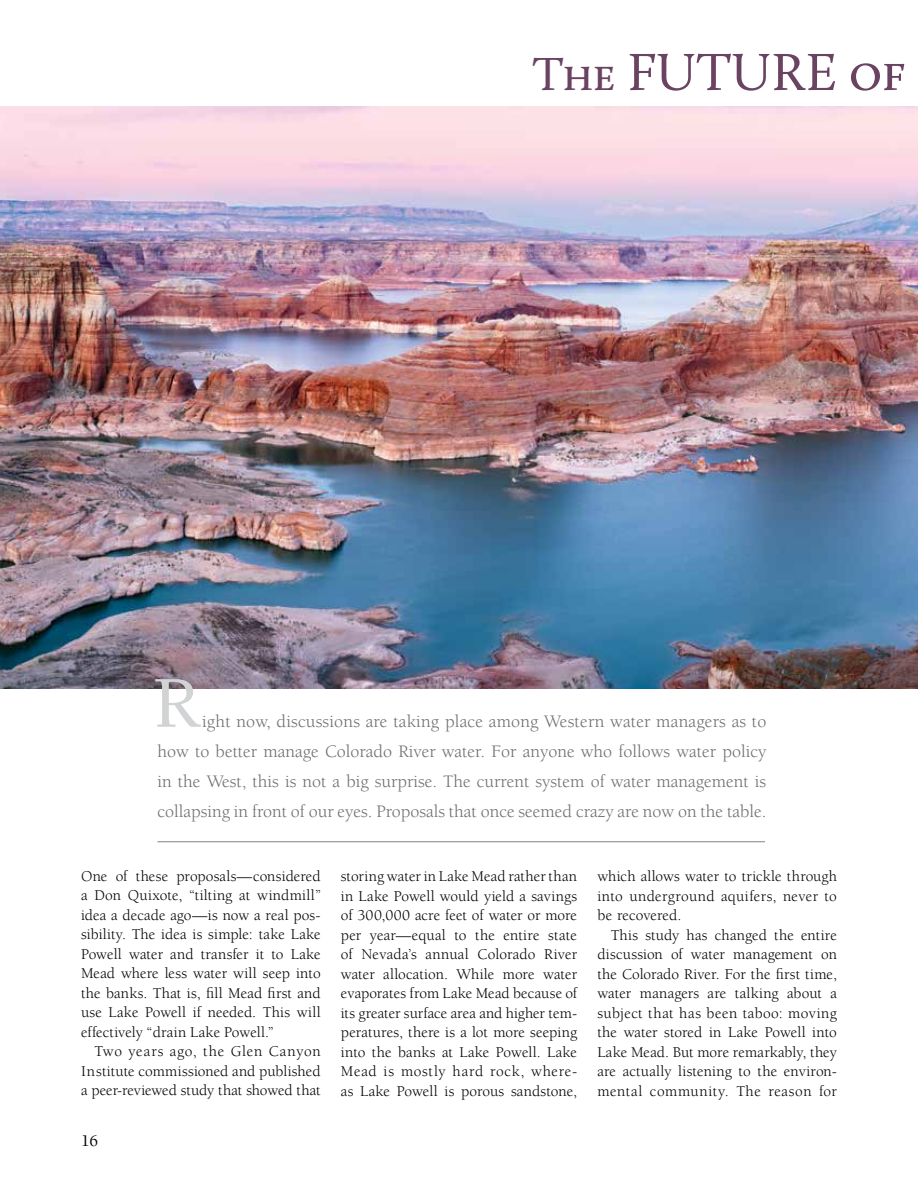
<style>
.page{position:relative;width:918px;height:1188px;background:#fff}
.page>*{position:absolute;margin:0;border:0;box-sizing:border-box;transform-origin:0 0}
.t1{font:500 75px "Berkeley";color:#d1d3d4;scale:1.05 1}
.t2{font:54px "Calluna";letter-spacing:.005em;color:#6b4362}
.t3{font:18px/30px "Berkeley";color:#6d6e71;text-align:justify}
.t4{font:500 16.5px "Berkeley";color:#000}
.t5{font:15.3px/19.5px "Berkeley";letter-spacing:.015em;color:#000;text-align:justify}
.s1{font-size:48px}
</style>
<div class="page">
<img style="left:0;top:107px;width:918px;height:582px">
<hr style="left:158px;top:842px;width:607px;height:1px;background:#000">
<h2 class="t2" style="left:532px;top:39px;width:374px"><span class="s1">The</span> FUTURE of</h2>
<h1 class="t1" style="left:152px;top:664px;width:47px">R</h1>
<p class="t3" style="left:158px;top:706px;width:610px;text-indent:45px">ight now, discussions are taking place among Western water managers as to how to better manage Colorado River water. For anyone who follows water policy in the West, this is not a big surprise. The current system of water management is collapsing in front of our eyes. Proposals that once seemed crazy are now on the table.</p>
<p class="t5" style="left:81px;top:867px;width:241px">One of these proposals—considered a Don Quixote, “tilting at windmill” idea a decade ago—is now a real pos&shy;sibility. The idea is simple: take Lake Powell water and transfer it to Lake Mead where less water will seep into the banks. That is, fill Mead first and use Lake Powell if needed. This will effectively “drain Lake Powell.”</p>
<p class="t5" style="left:81px;top:1042px;width:241px;text-indent:13px">Two years ago, the Glen Canyon Institute commissioned and published a peer-reviewed study that showed that</p>
<p class="t4" style="left:81px;top:1132px;width:19px">16</p>
<p class="t5" style="left:341px;top:867px;width:238px">storing water in Lake Mead rather than in Lake Powell would yield a savings of 300,000 acre feet of water or more per year—equal to the entire state of Nevada’s annual Colorado River water allocation. While more water evaporates from Lake Mead because of its greater surface area and higher tem&shy;peratures, there is a lot more seeping into the banks at Lake Powell. Lake Mead is mostly hard rock, where&shy;as Lake Powell is porous sandstone,</p>
<p class="t5" style="left:597px;top:867px;width:241px">which allows water to trickle through into underground aquifers, never to be recovered.</p>
<p class="t5" style="left:597px;top:926px;width:241px;text-indent:13px">This study has changed the entire discussion of water management on the Colorado River. For the first time, water managers are talking about a subject that has been taboo: moving the water stored in Lake Powell into Lake Mead. But more remarkably, they are actually listening to the environ&shy;mental community. The reason for</p>
</div>
